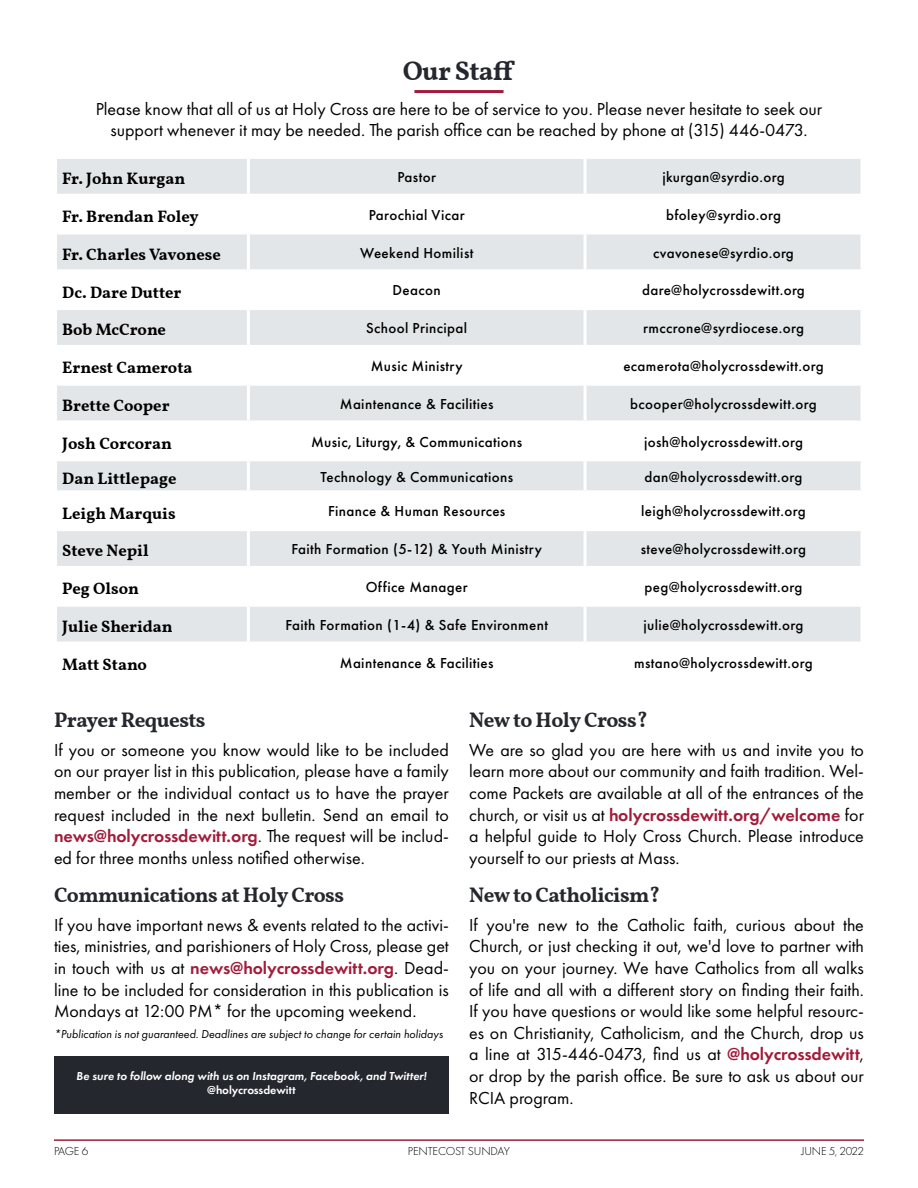
<style>
.page{position:relative;width:918px;height:1188px;background:#fff}
.page>*{position:absolute;margin:0;border:0;box-sizing:border-box;transform-origin:0 0}
.t1{font:700 27px "Vollkorn";letter-spacing:-.025em;color:#25272e}
.t2{font:700 21px "Vollkorn";letter-spacing:-.025em;color:#25272e}
.t3{font:18px/21.6px "Futura PT";color:#000;text-align:justify}
.t4{font:700 16.5px "Vollkorn";color:#000}
.t5{font:500 15px "Futura PT";letter-spacing:.025em;color:#000}
.t6{font:italic 12px "Futura PT";color:#000}
.t7{font:italic 600 12px "Futura PT";color:#fff}
.t8{font:300 12px "Futura PT";letter-spacing:-.015em;color:#000}
.t9{font:600 12px "Futura PT";color:#fff}
.s1{font-weight:600;color:#a21c3a}
</style>
<div class="page">
<div style="left:54px;top:1056px;width:395px;height:58px;background:#25272e"></div>
<hr style="left:54px;top:1139px;width:810px;height:2px;background:#a21c3a">
<div style="left:57px;top:159px;width:804px;height:35px;background:#e3e6e8"></div>
<svg style="left:57px;top:235px;width:804px;height:407px;fill:#e3e6e8"></svg>
<hr style="left:247px;top:159px;width:3px;height:35px;background:#fff">
<hr style="left:584px;top:159px;width:3px;height:35px;background:#fff">
<hr style="left:247px;top:235px;width:3px;height:34px;background:#fff">
<hr style="left:584px;top:235px;width:3px;height:34px;background:#fff">
<hr style="left:54px;top:269px;width:194px;height:3px;background:#fff">
<hr style="left:248px;top:269px;width:337px;height:3px;background:#fff">
<hr style="left:247px;top:272px;width:3px;height:35px;background:#fff">
<hr style="left:585px;top:269px;width:279px;height:3px;background:#fff">
<hr style="left:584px;top:272px;width:3px;height:35px;background:#fff">
<hr style="left:54px;top:307px;width:194px;height:3px;background:#fff">
<hr style="left:248px;top:307px;width:337px;height:3px;background:#fff">
<hr style="left:247px;top:310px;width:3px;height:35px;background:#fff">
<hr style="left:585px;top:307px;width:279px;height:3px;background:#fff">
<hr style="left:584px;top:310px;width:3px;height:35px;background:#fff">
<hr style="left:54px;top:345px;width:194px;height:3px;background:#fff">
<hr style="left:248px;top:345px;width:337px;height:3px;background:#fff">
<hr style="left:247px;top:348px;width:3px;height:35px;background:#fff">
<hr style="left:585px;top:345px;width:279px;height:3px;background:#fff">
<hr style="left:584px;top:348px;width:3px;height:35px;background:#fff">
<hr style="left:54px;top:383px;width:194px;height:3px;background:#fff">
<hr style="left:248px;top:383px;width:337px;height:3px;background:#fff">
<hr style="left:247px;top:386px;width:3px;height:35px;background:#fff">
<hr style="left:585px;top:383px;width:279px;height:3px;background:#fff">
<hr style="left:584px;top:386px;width:3px;height:35px;background:#fff">
<hr style="left:54px;top:421px;width:194px;height:3px;background:#fff">
<hr style="left:248px;top:421px;width:337px;height:3px;background:#fff">
<hr style="left:247px;top:424px;width:3px;height:34px;background:#fff">
<hr style="left:585px;top:421px;width:279px;height:3px;background:#fff">
<hr style="left:584px;top:424px;width:3px;height:34px;background:#fff">
<hr style="left:54px;top:458px;width:194px;height:3px;background:#fff">
<hr style="left:248px;top:458px;width:337px;height:3px;background:#fff">
<hr style="left:247px;top:461px;width:3px;height:29px;background:#fff">
<hr style="left:585px;top:458px;width:279px;height:3px;background:#fff">
<hr style="left:584px;top:461px;width:3px;height:29px;background:#fff">
<hr style="left:54px;top:490px;width:194px;height:3px;background:#fff">
<hr style="left:248px;top:490px;width:337px;height:3px;background:#fff">
<hr style="left:247px;top:493px;width:3px;height:35px;background:#fff">
<hr style="left:585px;top:490px;width:279px;height:3px;background:#fff">
<hr style="left:584px;top:493px;width:3px;height:35px;background:#fff">
<hr style="left:54px;top:528px;width:194px;height:3px;background:#fff">
<hr style="left:248px;top:528px;width:337px;height:3px;background:#fff">
<hr style="left:247px;top:531px;width:3px;height:35px;background:#fff">
<hr style="left:585px;top:528px;width:279px;height:3px;background:#fff">
<hr style="left:584px;top:531px;width:3px;height:35px;background:#fff">
<hr style="left:54px;top:566px;width:194px;height:3px;background:#fff">
<hr style="left:248px;top:566px;width:337px;height:3px;background:#fff">
<hr style="left:247px;top:569px;width:3px;height:35px;background:#fff">
<hr style="left:585px;top:566px;width:279px;height:3px;background:#fff">
<hr style="left:584px;top:569px;width:3px;height:35px;background:#fff">
<hr style="left:54px;top:604px;width:194px;height:3px;background:#fff">
<hr style="left:248px;top:604px;width:337px;height:3px;background:#fff">
<hr style="left:247px;top:607px;width:3px;height:35px;background:#fff">
<hr style="left:585px;top:604px;width:279px;height:3px;background:#fff">
<hr style="left:584px;top:607px;width:3px;height:35px;background:#fff">
<hr style="left:414px;top:90px;width:90px;height:3px;background:#a21c3a">
<h1 class="t1" style="left:403px;top:50px;width:114px">Our Staff</h1>
<p class="t3" style="left:96px;top:98px;width:728px;text-align:center">Please know that all of us at Holy Cross are here to be of service to you. Please never hesitate to seek our support whenever it may be needed. The parish office can be reached by phone at (315) 446-0473.</p>
<p class="t4" style="left:62px;top:166px;width:125px">Fr. John Kurgan</p>
<p class="t5" style="left:397px;top:168px;width:40px">Pastor</p>
<p class="t5" style="left:662px;top:168px;width:124px">jkurgan@syrdio.org</p>
<p class="t4" style="left:62px;top:204px;width:138px">Fr. Brendan Foley</p>
<p class="t5" style="left:369px;top:206px;width:97px">Parochial Vicar</p>
<p class="t5" style="left:666px;top:206px;width:116px">bfoley@syrdio.org</p>
<p class="t4" style="left:62px;top:242px;width:160px">Fr. Charles Vavonese</p>
<p class="t5" style="left:360px;top:244px;width:115px">Weekend Homilist</p>
<p class="t5" style="left:653px;top:244px;width:142px">cvavonese@syrdio.org</p>
<p class="t4" style="left:62px;top:280px;width:121px">Dc. Dare Dutter</p>
<p class="t5" style="left:393px;top:281px;width:50px">Deacon</p>
<p class="t5" style="left:642px;top:281px;width:164px">dare@holycrossdewitt.org</p>
<p class="t4" style="left:62px;top:317px;width:105px">Bob McCrone</p>
<p class="t5" style="left:366px;top:319px;width:103px">School Principal</p>
<p class="t5" style="left:643px;top:319px;width:162px">rmccrone@syrdiocese.org</p>
<p class="t4" style="left:62px;top:355px;width:132px">Ernest Camerota</p>
<p class="t5" style="left:371px;top:357px;width:93px">Music Ministry</p>
<p class="t5" style="left:623px;top:357px;width:202px">ecamerota@holycrossdewitt.org</p>
<p class="t4" style="left:62px;top:393px;width:109px">Brette Cooper</p>
<p class="t5" style="left:340px;top:395px;width:155px">Maintenance &amp; Facilities</p>
<p class="t5" style="left:630px;top:395px;width:188px">bcooper@holycrossdewitt.org</p>
<p class="t4" style="left:62px;top:431px;width:111px">Josh Corcoran</p>
<p class="t5" style="left:311px;top:433px;width:213px">Music, Liturgy, &amp; Communications</p>
<p class="t5" style="left:644px;top:433px;width:160px">josh@holycrossdewitt.org</p>
<p class="t4" style="left:62px;top:466px;width:116px">Dan Littlepage</p>
<p class="t5" style="left:320px;top:468px;width:194px">Technology &amp; Communications</p>
<p class="t5" style="left:645px;top:468px;width:159px">dan@holycrossdewitt.org</p>
<p class="t4" style="left:62px;top:501px;width:115px">Leigh Marquis</p>
<p class="t5" style="left:328px;top:502px;width:179px">Finance &amp; Human Resources</p>
<p class="t5" style="left:641px;top:502px;width:166px">leigh@holycrossdewitt.org</p>
<p class="t4" style="left:62px;top:538px;width:88px">Steve Nepil</p>
<p class="t5" style="left:291px;top:540px;width:252px">Faith Formation (5-12) &amp; Youth Ministry</p>
<p class="t5" style="left:641px;top:540px;width:167px">steve@holycrossdewitt.org</p>
<p class="t4" style="left:62px;top:576px;width:78px">Peg Olson</p>
<p class="t5" style="left:366px;top:578px;width:104px">Office Manager</p>
<p class="t5" style="left:645px;top:578px;width:159px">peg@holycrossdewitt.org</p>
<p class="t4" style="left:62px;top:614px;width:112px">Julie Sheridan</p>
<p class="t5" style="left:285px;top:616px;width:264px">Faith Formation (1-4) &amp; Safe Environment</p>
<p class="t5" style="left:644px;top:616px;width:161px">julie@holycrossdewitt.org</p>
<p class="t4" style="left:62px;top:652px;width:86px">Matt Stano</p>
<p class="t5" style="left:340px;top:654px;width:155px">Maintenance &amp; Facilities</p>
<p class="t5" style="left:634px;top:654px;width:180px">mstano@holycrossdewitt.org</p>
<p class="t2" style="left:54px;top:704px;width:153px">Prayer Requests</p>
<p class="t3" style="left:54px;top:739px;width:396px">If you or someone you know would like to be included on our prayer list in this publication, please have a family member or the individual contact us to have the prayer request included in the next bulletin. Send an email to <span class="s1">news@holycrossdewitt.org</span>. The request will be includ&shy;ed for three months unless notified otherwise.</p>
<p class="t2" style="left:54px;top:880px;width:292px">Communications at Holy Cross</p>
<p class="t3" style="left:54px;top:914px;width:396px">If you have important news &amp; events related to the activi&shy;ties, ministries, and parishioners of Holy Cross, please get in touch with us at <span class="s1">news@holycrossdewitt.org</span>. Dead&shy;line to be included for consideration in this publication is Mondays at 12:00 PM* for the upcoming weekend.</p>
<p class="t6" style="left:54px;top:1027px;width:390px">*Publication is not guaranteed. Deadlines are subject to change for certain holidays</p>
<p class="t7" style="left:76px;top:1068px;width:352px">Be sure to follow along with us on Instagram, Facebook, and Twitter!</p>
<p class="t9" style="left:207px;top:1083px;width:90px">@holycrossdewitt</p>
<p class="t2" style="left:469px;top:704px;width:180px">New to Holy Cross?</p>
<p class="t3" style="left:469px;top:739px;width:396px">We are so glad you are here with us and invite you to learn more about our community and faith tradition. Wel&shy;come Packets are available at all of the entrances of the church, or visit us at <span class="s1">holycrossdewitt.org/welcome</span> for a helpful guide to Holy Cross Church. Please introduce yourself to our priests at Mass.</p>
<p class="t2" style="left:469px;top:880px;width:193px">New to Catholicism?</p>
<p class="t3" style="left:469px;top:914px;width:396px">If you're new to the Catholic faith, curious about the Church, or just checking it out, we'd love to partner with you on your journey. We have Catholics from all walks of life and all with a different story on finding their faith.<br>If you have questions or would like some helpful resourc&shy;es on Christianity, Catholicism, and the Church, drop us a line at 315-446-0473, find us at <span class="s1">@holycrossdewitt</span>, or drop by the parish office. Be sure to ask us about our RCIA program.</p>
<p class="t8" style="left:54px;top:1144px;width:36px">PAGE 6</p>
<p class="t8" style="left:408px;top:1144px;width:104px">PENTECOST SUNDAY</p>
<p class="t8" style="left:801px;top:1144px;width:64px">JUNE 5, 2022</p>
</div>
